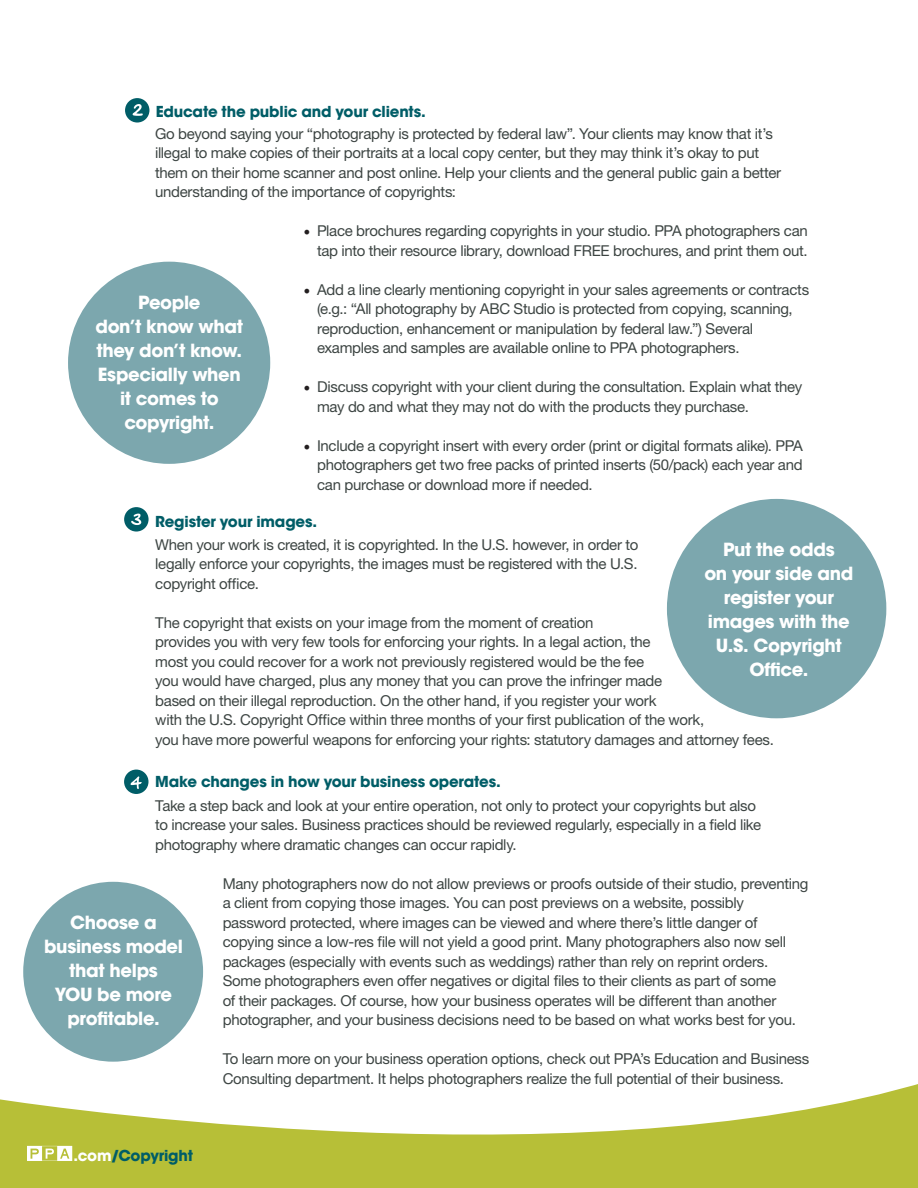
<style>
.page{position:relative;width:918px;height:1188px;background:#fff}
.page>*{position:absolute;margin:0;border:0;box-sizing:border-box;transform-origin:0 0}
.t1{font:700 18px/24px "ITC Avant Garde Std";letter-spacing:-.02em;color:#fff;text-align:center}
.t2{font:15px/19.5px "Helvetica Neue LT Std";letter-spacing:-.02em;color:#3d4543}
.t3{font:700 15px "ITC Avant Garde Std";letter-spacing:-.01em;color:#005d67}
.s1{font-family:"Minion Pro";font-size:18px;color:#231f20}
.s2{color:#fff}
</style>
<div class="page">
<div style="left:125px;top:98px;width:24px;height:25px;background:#005d67;border-radius:50%"></div>
<svg style="left:133px;top:104px;width:10px;height:12px"></svg>
<div style="left:68px;top:262px;width:202px;height:202px;background:#7ca7ae;border-radius:50%"></div>
<div style="left:124px;top:507px;width:25px;height:25px;background:#005d67;border-radius:50%"></div>
<svg style="left:131px;top:514px;width:10px;height:11px"></svg>
<div style="left:667px;top:499px;width:219px;height:219px;background:#7ca7ae;border-radius:50%"></div>
<div style="left:124px;top:770px;width:25px;height:24px;background:#005d67;border-radius:50%"></div>
<svg style="left:131px;top:776px;width:11px;height:13px"></svg>
<div style="left:23px;top:882px;width:180px;height:180px;background:#7ca7ae;border-radius:50%"></div>
<svg style="left:0;top:1084px;width:918px;height:104px;fill:#b7bf37"></svg>
<svg style="left:27px;top:1146px;width:45px;height:15px"></svg>
<p class="t3" style="left:156px;top:102px;width:272px">Educate the public and your clients.</p>
<p class="t2" style="left:155px;top:123px;width:628px">Go beyond saying your “photography is protected by federal law”. Your clients may know that it’s illegal to make copies of their portraits at a local copy center, but they may think it’s okay to put them on their home scanner and post online. Help your clients and the general public gain a better understanding of the importance of copyrights:</p>
<p class="t2" style="left:304px;top:221px;width:506px;text-align:right"><span class="s1">•</span> Place brochures regarding copyrights in your studio. PPA photographers can tap into their resource library, download FREE brochures, and print them out.</p>
<p class="t2" style="left:317px;top:279px;width:494px;text-indent:-14px"><span class="s1">•</span> Add a line clearly mentioning copyright in your sales agreements or contracts (e.g.: “All photography by ABC Studio is protected from copying, scanning, reproduction, enhancement or manipulation by federal law.”) Several examples and samples are available online to PPA photographers.</p>
<p class="t2" style="left:317px;top:377px;width:487px;text-indent:-14px"><span class="s1">•</span> Discuss copyright with your client during the consultation. Explain what they may do and what they may not do with the products they purchase.</p>
<p class="t2" style="left:317px;top:435px;width:487px;text-align:justify;text-indent:-14px"><span class="s1">•</span> Include a copyright insert with every order (print or digital formats alike). PPA photographers get two free packs of printed inserts (50/pack) each year and can purchase or download more if needed.</p>
<p class="t1" style="left:138px;top:291px;width:64px">People</p>
<p class="t1" style="left:95px;top:315px;width:149px">don’t know what they don’t know.<br>Especially when it comes to copyright.</p>
<p class="t3" style="left:155px;top:511px;width:163px">Register your images.</p>
<p class="t2" style="left:155px;top:534px;width:485px;text-align:justify">When your work is created, it is copyrighted. In the U.S. however, in order to legally enforce your copyrights, the images must be registered with the U.S. copyright office.</p>
<p class="t2" style="left:155px;top:612px;width:620px">The copyright that exists on your image from the moment of creation<br>provides you with very few tools for enforcing your rights. In a legal action, the<br>most you could recover for a work not previously registered would be the fee<br>you would have charged, plus any money that you can prove the infringer made<br>based on their illegal reproduction. On the other hand, if you register your work<br>with the U.S. Copyright Office within three months of your first publication of the work,<br>you have more powerful weapons for enforcing your rights: statutory damages and attorney fees.</p>
<p class="t1" style="left:723px;top:537px;width:113px">Put the odds</p>
<p class="t1" style="left:704px;top:561px;width:151px">on your side and register your images with the<br>U.S. Copyright<br>Office.</p>
<p class="t3" style="left:155px;top:772px;width:347px">Make changes in how your business operates.</p>
<p class="t2" style="left:155px;top:796px;width:607px">Take a step back and look at your entire operation, not only to protect your copyrights but also to increase your sales. Business practices should be reviewed regularly, especially in a field like photography where dramatic changes can occur rapidly.</p>
<p class="t2" style="left:223px;top:874px;width:587px">Many photographers now do not allow previews or proofs outside of their studio, preventing a client from copying those images. You can post previews on a website, possibly password protected, where images can be viewed and where there’s little danger of copying since a low-res file will not yield a good print. Many photographers also now sell packages (especially with events such as weddings) rather than rely on reprint orders.<br>Some photographers even offer negatives or digital files to their clients as part of some<br>of their packages. Of course, how your business operates will be different than another photographer, and your business decisions need to be based on what works best for you.</p>
<p class="t2" style="left:223px;top:1049px;width:588px">To learn more on your business operation options, check out PPA’s Education and Business<br>Consulting department. It helps photographers realize the full potential of their business.</p>
<p class="t1" style="left:44px;top:910px;width:140px">Choose a business model that helps<br>YOU be more profitable.</p>
<p class="t3" style="left:74px;top:1146px;width:121px"><span class="s2">.com</span>/Copyright</p>
</div>
